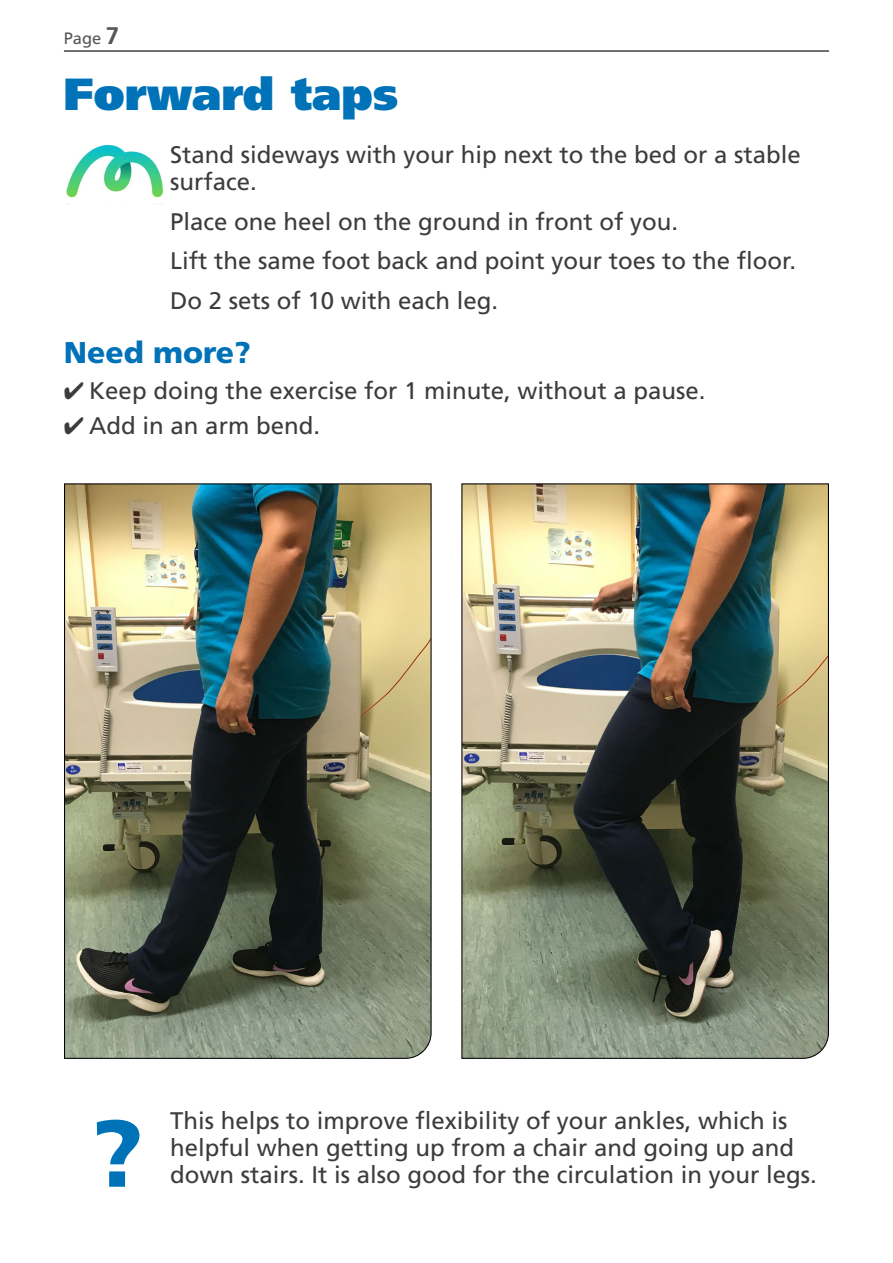
<style>
.page{position:relative;width:893px;height:1263px;background:#fff}
.page>*{position:absolute;margin:0;border:0;box-sizing:border-box;transform-origin:0 0}
.t1{font:900 94.5px "Frutiger LT Std";color:#0072b8}
.t2{font:900 45px "Frutiger LT Std";color:#0072b8}
.t3{font:900 30px "Frutiger LT Std";color:#0072b8}
.t4{font:24px/27px "Frutiger LT Std";color:#3c3c3b}
.t5{font:16.5px "Frutiger LT Std";color:#575756}
.s1{font-weight:700;font-size:24px}
</style>
<div class="page">
<hr style="left:64px;top:50px;width:765px;height:2px;background:#000">
<img style="left:66px;top:146px;width:97px;height:52px">
<img style="left:64px;top:483px;width:368px;height:576px">
<img style="left:461px;top:483px;width:368px;height:576px">
<p class="t5" style="left:64px;top:28px;width:57px">Page <span class="s1">7</span></p>
<h2 class="t2" style="left:64px;top:67px;width:336px">Forward taps</h2>
<p class="t4" style="left:170px;top:141px;width:632px">Stand sideways with your hip next to the bed or a stable surface.</p>
<p class="t4" style="left:170px;top:201px;width:627px;line-height:39.8px">Place one heel on the ground in front of you.<br>Lift the same foot back and point your toes to the floor.<br>Do 2 sets of 10 with each leg.</p>
<p class="t3" style="left:64px;top:335px;width:189px">Need more?</p>
<p class="t4" style="left:64px;top:377px;width:643px">✔ Keep doing the exercise for 1 minute, without a pause.</p>
<p class="t4" style="left:64px;top:413px;width:258px">✔ Add in an arm bend.</p>
<h1 class="t1" style="left:91px;top:1096px;width:54px">?</h1>
<p class="t4" style="left:170px;top:1107px;width:648px">This helps to improve flexibility of your ankles, which is helpful when getting up from a chair and going up and down stairs. It is also good for the circulation in your legs.</p>
</div>
